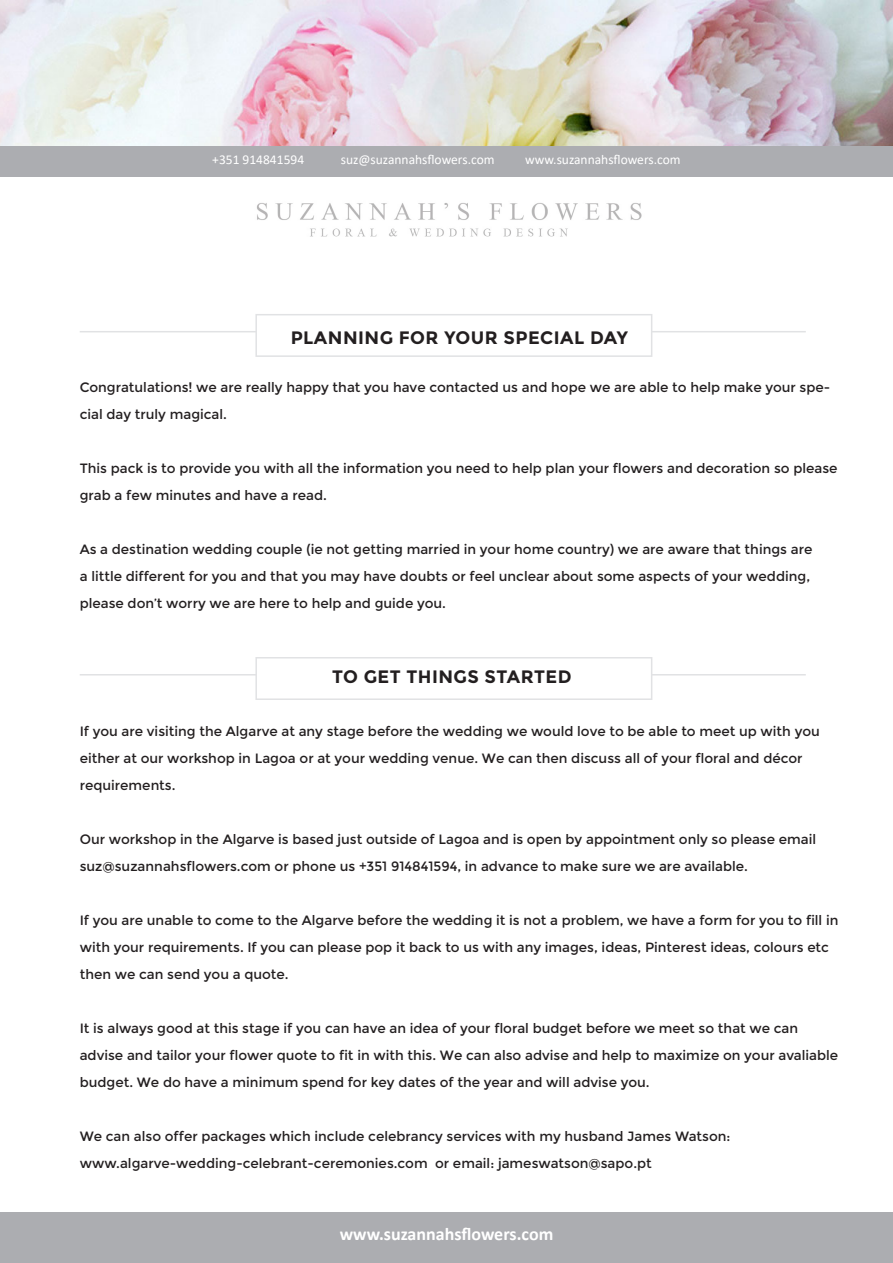
<style>
.page{position:relative;width:893px;height:1263px;background:#fff}
.page>*{position:absolute;margin:0;border:0;box-sizing:border-box;transform-origin:0 0}
.t1{font:700 18px "Montserrat";letter-spacing:.025em;color:#231f20}
.t2{font:700 18px "Calibri";color:#fff}
.t3{font:13.5px/27px "Montserrat";color:#231f20}
.t4{font:13.5px "Calibri";color:#fff}
</style>
<div class="page">
<div style="left:0;top:1212px;width:893px;height:51px;background:#acadb1"></div>
<hr style="left:80px;top:674px;width:726px;height:1px;background:#e1e2e4">
<div style="left:255px;top:657px;width:397px;height:43px;background:#fff;border:2px solid #e1e2e4"></div>
<hr style="left:80px;top:331px;width:726px;height:1px;background:#e1e2e4">
<img style="left:0;top:0;width:893px;height:146px">
<img style="left:257px;top:203px;width:385px;height:34px">
<div style="left:255px;top:314px;width:397px;height:43px;background:#fff;border:2px solid #e1e2e4"></div>
<div style="left:0;top:146px;width:893px;height:30px;background:#acadb1"></div>
<p class="t4" style="left:212px;top:150px;width:93px">+351 914841594</p>
<p class="t4" style="left:341px;top:150px;width:155px">suz@suzannahsflowers.com</p>
<p class="t4" style="left:525px;top:150px;width:157px">www.suzannahsflowers.com</p>
<p class="t1" style="left:291px;top:327px;width:339px">PLANNING FOR YOUR SPECIAL DAY</p>
<p class="t3" style="left:80px;top:374px;width:752px">Congratulations! we are really happy that you have contacted us and hope we are able to help make your spe&shy;cial day truly magical.</p>
<p class="t3" style="left:80px;top:455px;width:759px">This pack is to provide you with all the information you need to help plan your flowers and decoration so please grab a few minutes and have a read.</p>
<p class="t3" style="left:80px;top:536px;width:734px">As a destination wedding couple (ie not getting married in your home country) we are aware that things are a little different for you and that you may have doubts or feel unclear about some aspects of your wedding, please don’t worry we are here to help and guide you.</p>
<p class="t1" style="left:332px;top:666px;width:241px">TO GET THINGS STARTED</p>
<p class="t3" style="left:80px;top:718px;width:742px">If you are visiting the Algarve at any stage before the wedding we would love to be able to meet up with you either at our workshop in Lagoa or at your wedding venue. We can then discuss all of your floral and décor requirements.</p>
<p class="t3" style="left:80px;top:826px;width:738px">Our workshop in the Algarve is based just outside of Lagoa and is open by appointment only so please email suz@suzannahsflowers.com or phone us +351 914841594, in advance to make sure we are available.</p>
<p class="t3" style="left:80px;top:907px;width:760px">If you are unable to come to the Algarve before the wedding it is not a problem, we have a form for you to fill in with your requirements. If you can please pop it back to us with any images, ideas, Pinterest ideas, colours etc then we can send you a quote.</p>
<p class="t3" style="left:80px;top:1015px;width:760px">It is always good at this stage if you can have an idea of your floral budget before we meet so that we can advise and tailor your flower quote to fit in with this. We can also advise and help to maximize on your avaliable budget. We do have a minimum spend for key dates of the year and will advise you.</p>
<p class="t3" style="left:80px;top:1123px;width:652px">We can also offer packages which include celebrancy services with my husband James Watson: www.algarve-wedding-celebrant-ceremonies.com or email: jameswatson@sapo.pt</p>
<h1 class="t2" style="left:340px;top:1221px;width:215px">www.suzannahsflowers.com</h1>
</div>
